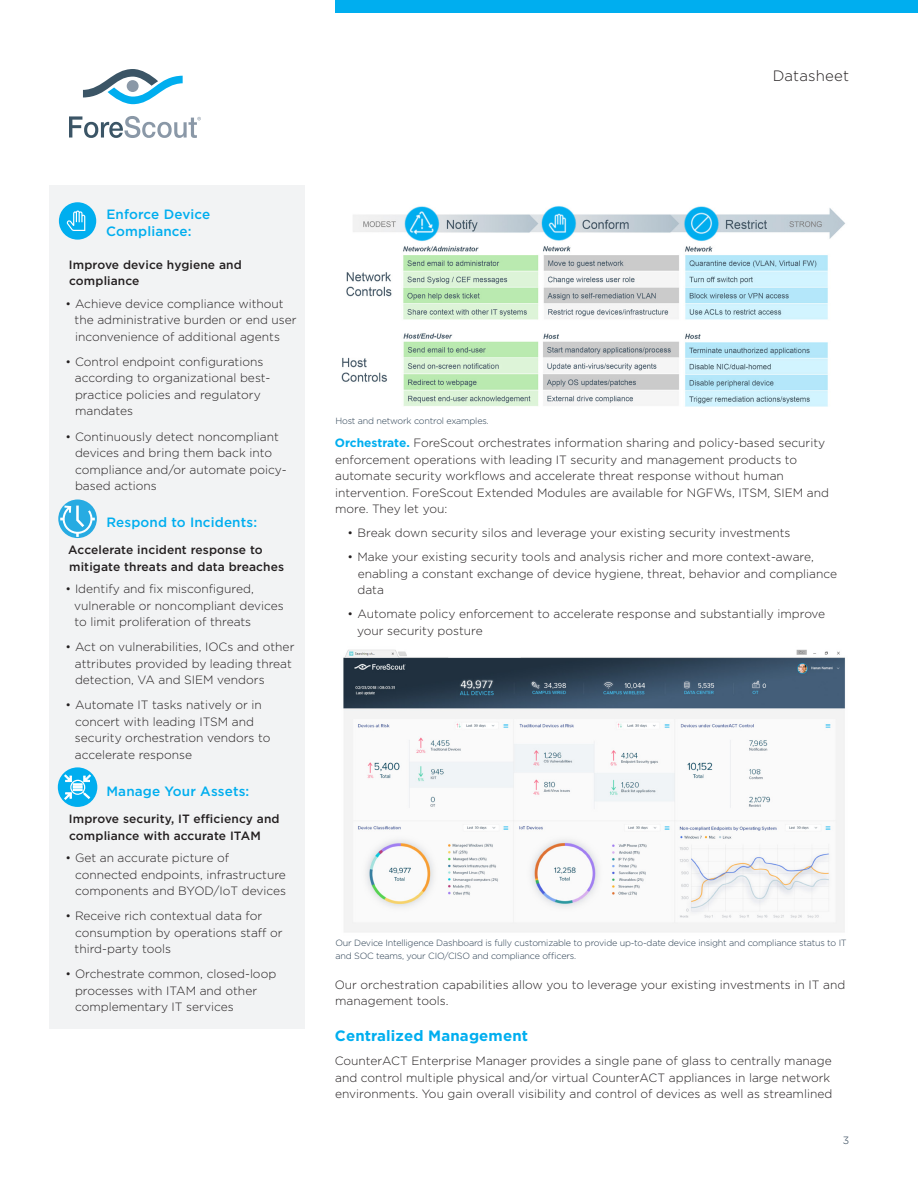
<style>
.page{position:relative;width:918px;height:1188px;background:#fff}
.page>*{position:absolute;margin:0;border:0;box-sizing:border-box;transform-origin:0 0}
.FS_Body_Header{font:700 15px "Gotham";letter-spacing:.01em;color:#00aeef}
.t1{font:300 15px "Gotham";letter-spacing:.01em;color:#231f20}
.FS_Sidebar_Icon_Head{font:500 13.5px/16.5px "Gotham";letter-spacing:.01em;color:#00aeef}
.FS_Sidebar_Bullets{font:300 12px/16.5px "Gotham";color:#231f20}
.FS_Body_Copy{font:300 12px/16.5px "Gotham";color:#231f20}
.FS_Body_Bullets{font:300 12px/16.5px "Gotham";color:#231f20}
.Sidebar_Subhead_6_5{font:500 12px/16.5px "Gotham";letter-spacing:.01em;color:#231f20}
.t2{font:300 10.5px "Gotham";color:#283d50}
.Figure_Note{font:300 9px/13.5px "Gotham";letter-spacing:-.02em;color:#283d50}
.s1{font-weight:700;color:#00aeef}
</style>
<div class="page">
<svg style="left:83px;top:69px;width:100px;height:35px"></svg>
<div style="left:127px;top:80px;width:12px;height:12px;background:#8a98a7;border-radius:50%"></div>
<svg style="left:69px;top:116px;width:132px;height:22px"></svg>
<div style="left:335px;top:0;width:583px;height:14px;background:#00aeef"></div>
<img style="left:341px;top:206px;width:504px;height:201px">
<img style="left:343px;top:649px;width:502px;height:283px">
<div style="left:50px;top:185px;width:255px;height:843px;background:#f2f3f4"></div>
<div style="left:59px;top:202px;width:37px;height:38px;background:#00aeef;border-radius:50%"></div>
<svg style="left:67px;top:211px;width:18px;height:20px"></svg>
<svg style="left:58px;top:499px;width:39px;height:39px"></svg>
<svg style="left:60px;top:506px;width:35px;height:31px"></svg>
<div style="left:58px;top:767px;width:39px;height:40px;background:#00aeef;border-radius:50%"></div>
<svg style="left:64px;top:775px;width:27px;height:25px"></svg>
<p class="t1" style="left:773px;top:66px;width:78px">Datasheet</p>
<p class="FS_Sidebar_Icon_Head" style="left:106px;top:206px;width:106px">Enforce Device<br>Compliance:</p>
<p class="Sidebar_Subhead_6_5" style="left:69px;top:256px;width:174px">Improve device hygiene and compliance</p>
<p class="FS_Sidebar_Bullets" style="left:75px;top:295px;width:224px;text-indent:-9px">• Achieve device compliance without the administrative burden or end user inconvenience of additional agents</p>
<p class="FS_Sidebar_Bullets" style="left:75px;top:353px;width:197px;text-indent:-9px">• Control endpoint configurations according to organizational best&shy;practice policies and regulatory mandates</p>
<p class="FS_Sidebar_Bullets" style="left:75px;top:428px;width:213px;text-indent:-9px">• Continuously detect noncompliant devices and bring them back into compliance and/or automate poicy&shy;based actions</p>
<p class="FS_Sidebar_Icon_Head" style="left:106px;top:514px;width:152px">Respond to Incidents:</p>
<p class="Sidebar_Subhead_6_5" style="left:68px;top:542px;width:217px">Accelerate incident response to mitigate threats and data breaches</p>
<p class="FS_Sidebar_Bullets" style="left:74px;top:580px;width:211px;text-indent:-9px">• Identify and fix misconfigured, vulnerable or noncompliant devices to limit proliferation of threats</p>
<p class="FS_Sidebar_Bullets" style="left:75px;top:638px;width:221px;text-indent:-9px">• Act on vulnerabilities, IOCs and other attributes provided by leading threat detection, VA and SIEM vendors</p>
<p class="FS_Sidebar_Bullets" style="left:75px;top:697px;width:197px;text-indent:-9px">• Automate IT tasks natively or in concert with leading ITSM and security orchestration vendors to accelerate response</p>
<p class="FS_Sidebar_Icon_Head" style="left:106px;top:783px;width:144px">Manage Your Assets:</p>
<p class="Sidebar_Subhead_6_5" style="left:69px;top:810px;width:212px">Improve security, IT efficiency and compliance with accurate ITAM</p>
<p class="FS_Sidebar_Bullets" style="left:75px;top:849px;width:213px;text-indent:-9px">• Get an accurate picture of connected endpoints, infrastructure components and BYOD/IoT devices</p>
<p class="FS_Sidebar_Bullets" style="left:75px;top:907px;width:210px;text-indent:-9px">• Receive rich contextual data for consumption by operations staff or third-party tools</p>
<p class="FS_Sidebar_Bullets" style="left:75px;top:966px;width:203px;text-indent:-9px">• Orchestrate common, closed-loop processes with ITAM and other complementary IT services</p>
<p class="Figure_Note" style="left:336px;top:414px;width:155px">Host and network control examples.</p>
<p class="FS_Body_Copy" style="left:335px;top:435px;width:496px"><span class="s1">Orchestrate.</span> ForeScout orchestrates information sharing and policy-based security enforcement operations with leading IT security and management products to automate security workflows and accelerate threat response without human intervention. ForeScout Extended Modules are available for NGFWs, ITSM, SIEM and more. They let you:</p>
<p class="FS_Body_Bullets" style="left:347px;top:525px;width:445px">• Break down security silos and leverage your existing security investments</p>
<p class="FS_Body_Bullets" style="left:358px;top:549px;width:481px;text-indent:-10px">• Make your existing security tools and analysis richer and more context-aware, enabling a constant exchange of device hygiene, threat, behavior and compliance data</p>
<p class="FS_Body_Bullets" style="left:357px;top:606px;width:470px;text-indent:-10px">• Automate policy enforcement to accelerate response and substantially improve your security posture</p>
<p class="Figure_Note" style="left:336px;top:936px;width:513px">Our Device Intelligence Dashboard is fully customizable to provide up-to-date device insight and compliance status to IT and SOC teams, your CIO/CISO and compliance officers.</p>
<p class="FS_Body_Copy" style="left:335px;top:976px;width:512px">Our orchestration capabilities allow you to leverage your existing investments in IT and management tools.</p>
<p class="FS_Body_Header" style="left:335px;top:1026px;width:195px">Centralized Management</p>
<p class="FS_Body_Copy" style="left:335px;top:1053px;width:499px">CounterACT Enterprise Manager provides a single pane of glass to centrally manage and control multiple physical and/or virtual CounterACT appliances in large network environments. You gain overall visibility and control of devices as well as streamlined</p>
<p class="t2" style="left:843px;top:1134px;width:8px">3</p>
</div>
